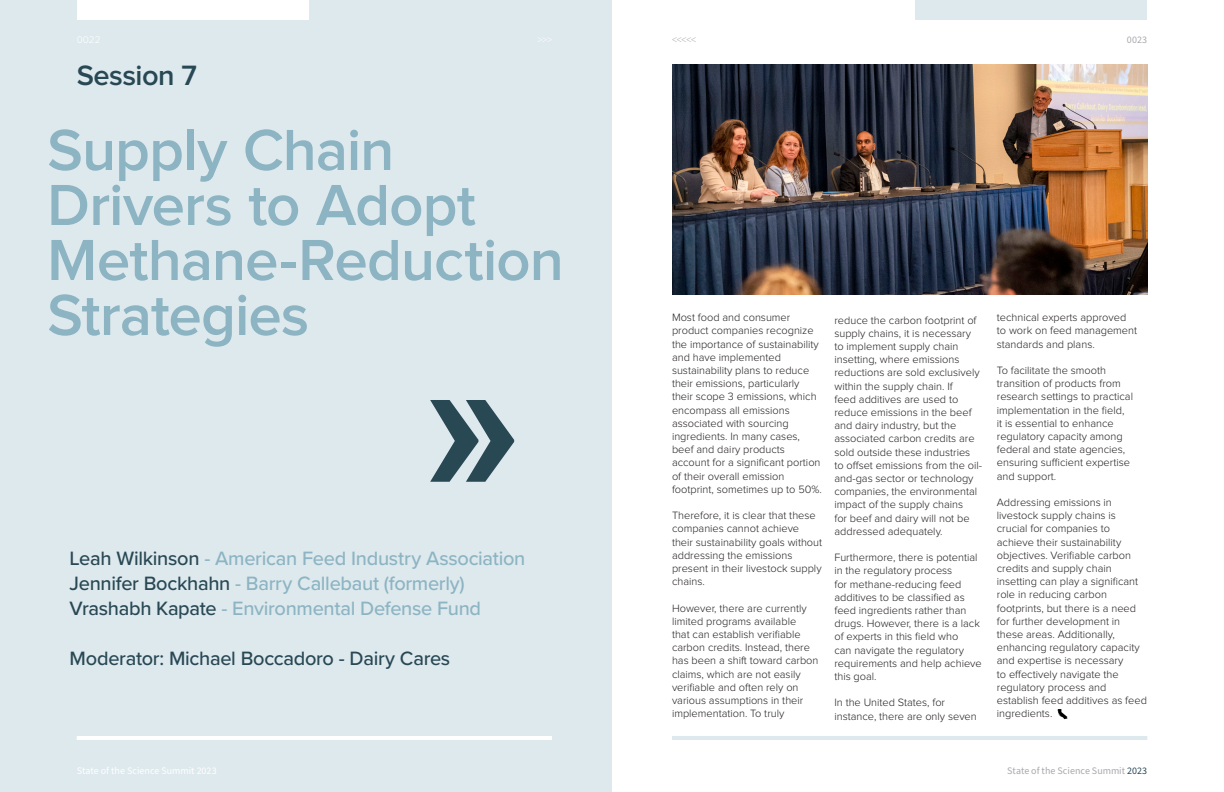
<style>
.page{position:relative;width:1224px;height:792px;background:#fff}
.page>*{position:absolute;margin:0;border:0;box-sizing:border-box;transform-origin:0 0}
.Headline_70_70_Left{font:600 60px/55px "Proxima Nova";letter-spacing:-.015em;color:#8cb4c2}
.Headline_29_30_Left{font:600 29px "Proxima Nova";letter-spacing:-.015em;color:#284854}
.Headline_21_25_Left{font:500 20px "Proxima Nova";letter-spacing:-.015em;color:#8cb4c2}
.Headline_21_25_Left-2{font:500 20px "Proxima Nova";letter-spacing:-.015em;color:#284854}
.Paragraph_Style_1{font:300 11px/13.2px "Proxima Nova";color:#231f20}
.t1{font:10px "Source Sans Pro";color:#a8a9ad}
.t2{font:10px "Source Sans Pro";color:#fff}
.t3{font:300 10px "Proxima Nova";color:#a8a9ad}
.s1{color:#284854}
</style>
<div class="page">
<div style="left:916px;top:0;width:231px;height:20px;background:#dee9ee"></div>
<hr style="left:672px;top:736px;width:475px;height:4px;background:#dee9ee">
<div style="left:0;top:0;width:612px;height:792px;background:#dee9ee"></div>
<div style="left:77px;top:0;width:231px;height:20px;background:#fff"></div>
<hr style="left:77px;top:736px;width:475px;height:4px;background:#fff">
<svg style="left:1057px;top:709px;width:11px;height:11px"></svg>
<svg style="left:430px;top:400px;width:84px;height:82px"></svg>
<img style="left:672px;top:65px;width:475px;height:230px">
<p class="Headline_29_30_Left" style="left:77px;top:62px;width:122px">Session 7</p>
<p class="Headline_70_70_Left" style="left:47px;top:125px;width:518px">Supply Chain<br>Drivers to Adopt<br>Methane-Reduction<br>Strategies</p>
<p class="Headline_21_25_Left" style="left:70px;top:543px;width:457px"><span class="s1">Leah Wilkinson</span> - American Feed Industry Association</p>
<p class="Headline_21_25_Left" style="left:70px;top:568px;width:397px"><span class="s1">Jennifer Bockhahn</span> - Barry Callebaut (formerly)</p>
<p class="Headline_21_25_Left" style="left:70px;top:593px;width:413px"><span class="s1">Vrashabh Kapate</span> - Environmental Defense Fund</p>
<p class="Headline_21_25_Left-2" style="left:70px;top:643px;width:382px">Moderator: Michael Boccadoro - Dairy Cares</p>
<p class="t2" style="left:77px;top:764px;width:142px">State of the Science Summit 2023</p>
<p class="t3" style="left:672px;top:35px;width:26px">&lt;&lt;&lt;&lt;&lt;</p>
<p class="t1" style="left:1127px;top:33px;width:22px">0023</p>
<p class="Paragraph_Style_1" style="left:672px;top:311px;width:151px">Most food and consumer product companies recognize the importance of sustainability and have implemented sustainability plans to reduce their emissions, particularly their scope 3 emissions, which encompass all emissions associated with sourcing ingredients. In many cases, beef and dairy products account for a significant portion of their overall emission footprint, sometimes up to 50%.</p>
<p class="Paragraph_Style_1" style="left:672px;top:509px;width:152px">Therefore, it is clear that these companies cannot achieve their sustainability goals without addressing the emissions present in their livestock supply chains.</p>
<p class="Paragraph_Style_1" style="left:672px;top:602px;width:148px">However, there are currently limited programs available<br>that can establish verifiable carbon credits. Instead, there has been a shift toward carbon claims, which are not easily verifiable and often rely on various assumptions in their implementation. To truly</p>
<p class="Paragraph_Style_1" style="left:834px;top:314px;width:149px">reduce the carbon footprint of supply chains, it is necessary to implement supply chain insetting, where emissions reductions are sold exclusively within the supply chain. If<br>feed additives are used to reduce emissions in the beef and dairy industry, but the associated carbon credits are sold outside these industries to offset emissions from the oil&shy;and-gas sector or technology companies, the environmental impact of the supply chains<br>for beef and dairy will not be addressed adequately.</p>
<p class="Paragraph_Style_1" style="left:834px;top:551px;width:149px">Furthermore, there is potential in the regulatory process<br>for methane-reducing feed additives to be classified as feed ingredients rather than drugs. However, there is a lack of experts in this field who<br>can navigate the regulatory requirements and help achieve this goal.</p>
<p class="Paragraph_Style_1" style="left:834px;top:697px;width:144px">In the United States, for instance, there are only seven</p>
<p class="Paragraph_Style_1" style="left:997px;top:311px;width:142px">technical experts approved to work on feed management standards and plans.</p>
<p class="Paragraph_Style_1" style="left:997px;top:364px;width:138px">To facilitate the smooth transition of products from research settings to practical implementation in the field,<br>it is essential to enhance regulatory capacity among federal and state agencies, ensuring sufficient expertise and support.</p>
<p class="Paragraph_Style_1" style="left:997px;top:496px;width:152px">Addressing emissions in livestock supply chains is crucial for companies to achieve their sustainability objectives. Verifiable carbon credits and supply chain insetting can play a significant role in reducing carbon footprints, but there is a need for further development in these areas. Additionally, enhancing regulatory capacity and expertise is necessary<br>to effectively navigate the regulatory process and establish feed additives as feed ingredients.</p>
<p class="t1" style="left:1007px;top:764px;width:142px">State of the Science Summit <span class="s1">2023</span></p>
</div>
